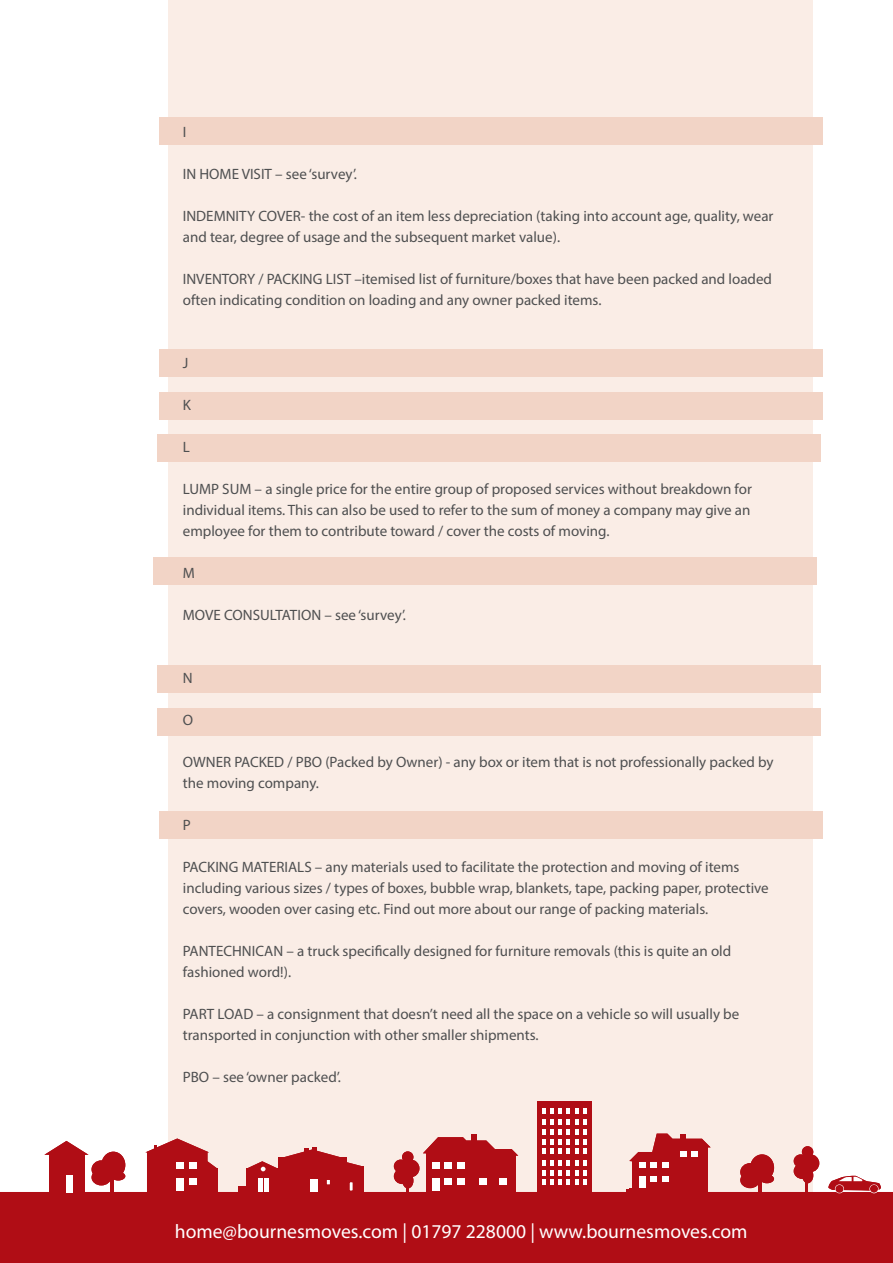
<style>
.page{position:relative;width:893px;height:1263px;background:#fff}
.page>*{position:absolute;margin:0;border:0;box-sizing:border-box;transform-origin:0 0}
.t1{font:19.65px "Myriad Pro";color:#fff}
.t2{font:18px "Myriad Pro";color:#fff}
.t3{font:15px/21px "Myriad Pro";color:#4e4f50}
</style>
<div class="page">
<div style="left:168px;top:0;width:644px;height:1263px;background:#faede6"></div>
<div style="left:157px;top:434px;width:664px;height:27px;background:#f2d4c6"></div>
<div style="left:159px;top:811px;width:663px;height:28px;background:#f2d4c6"></div>
<div style="left:159px;top:117px;width:664px;height:28px;background:#f2d4c6"></div>
<div style="left:159px;top:392px;width:664px;height:28px;background:#f2d4c6"></div>
<div style="left:159px;top:350px;width:664px;height:27px;background:#f2d4c6"></div>
<div style="left:153px;top:557px;width:663px;height:28px;background:#f2d4c6"></div>
<div style="left:157px;top:665px;width:664px;height:28px;background:#f2d4c6"></div>
<div style="left:157px;top:708px;width:664px;height:28px;background:#f2d4c6"></div>
<div style="left:0;top:1192px;width:893px;height:71px;background:#b00d15"></div>
<div style="left:740px;top:1163px;width:20px;height:18px;background:#b00d15;border-radius:50%"></div>
<div style="left:740px;top:1172px;width:20px;height:16px;background:#b00d15;border-radius:50%"></div>
<div style="left:750px;top:1154px;width:24px;height:27px;background:#b00d15;border-radius:50%"></div>
<div style="left:760px;top:1174px;width:14px;height:9px;background:#b00d15;border-radius:50%"></div>
<hr style="left:758px;top:1177px;width:4px;height:20px;background:#b00d15">
<div style="left:802px;top:1146px;width:11px;height:11px;background:#b00d15;border-radius:50%"></div>
<div style="left:794px;top:1154px;width:14px;height:14px;background:#b00d15;border-radius:50%"></div>
<div style="left:802px;top:1154px;width:17px;height:18px;background:#b00d15;border-radius:50%"></div>
<div style="left:794px;top:1163px;width:17px;height:16px;background:#b00d15;border-radius:50%"></div>
<div style="left:802px;top:1168px;width:11px;height:15px;background:#b00d15;border-radius:50%"></div>
<hr style="left:805px;top:1175px;width:3px;height:22px;background:#b00d15">
<svg style="left:828px;top:1175px;width:53px;height:17px"></svg>
<svg style="left:835px;top:1184px;width:9px;height:9px"></svg>
<svg style="left:869px;top:1184px;width:9px;height:9px"></svg>
<div style="left:835px;top:1185px;width:8px;height:8px;background:#b00d15;border-radius:50%"></div>
<div style="left:870px;top:1185px;width:8px;height:8px;background:#b00d15;border-radius:50%"></div>
<div style="left:50px;top:1154px;width:35px;height:43px;background:#b00d15"></div>
<div style="left:182px;top:1168px;width:35px;height:43px;background:#b00d15"></div>
<div style="left:239px;top:1186px;width:35px;height:43px;background:#b00d15"></div>
<div style="left:247px;top:1168px;width:35px;height:43px;background:#b00d15"></div>
<div style="left:278px;top:1157px;width:68px;height:44px;background:#b00d15"></div>
<div style="left:329px;top:1167px;width:35px;height:42px;background:#b00d15"></div>
<div style="left:426px;top:1153px;width:89px;height:43px;background:#b00d15"></div>
<div style="left:632px;top:1159px;width:35px;height:43px;background:#b00d15"></div>
<div style="left:659px;top:1146px;width:48px;height:47px;background:#b00d15"></div>
<svg style="left:44px;top:1141px;width:45px;height:14px"></svg>
<svg style="left:423px;top:1134px;width:95px;height:22px"></svg>
<svg style="left:145px;top:1138px;width:72px;height:63px"></svg>
<div style="left:537px;top:1101px;width:55px;height:96px;background:#b00d15"></div>
<div style="left:66px;top:1175px;width:7px;height:17px;background:#fff"></div>
<div style="left:639px;top:1177px;width:6px;height:11px;background:#fff"></div>
<svg style="left:626px;top:1188px;width:6px;height:5px"></svg>
<svg style="left:542px;top:1108px;width:44px;height:5px"></svg>
<svg style="left:542px;top:1119px;width:44px;height:35px"></svg>
<svg style="left:542px;top:1160px;width:44px;height:25px"></svg>
<svg style="left:651px;top:1177px;width:17px;height:5px"></svg>
<svg style="left:629px;top:1133px;width:82px;height:35px"></svg>
<div style="left:432px;top:1162px;width:7px;height:6px;background:#fff"></div>
<div style="left:445px;top:1162px;width:7px;height:6px;background:#fff"></div>
<div style="left:458px;top:1162px;width:7px;height:6px;background:#fff"></div>
<div style="left:432px;top:1178px;width:7px;height:13px;background:#fff"></div>
<div style="left:445px;top:1178px;width:7px;height:7px;background:#fff"></div>
<div style="left:458px;top:1178px;width:7px;height:7px;background:#fff"></div>
<div style="left:479px;top:1178px;width:7px;height:7px;background:#fff"></div>
<div style="left:500px;top:1178px;width:7px;height:7px;background:#fff"></div>
<div style="left:177px;top:1162px;width:7px;height:6px;background:#fff"></div>
<div style="left:190px;top:1162px;width:7px;height:6px;background:#fff"></div>
<div style="left:177px;top:1178px;width:7px;height:13px;background:#fff"></div>
<div style="left:190px;top:1178px;width:7px;height:6px;background:#fff"></div>
<div style="left:258px;top:1178px;width:5px;height:13px;background:#fff"></div>
<div style="left:264px;top:1178px;width:5px;height:13px;background:#fff"></div>
<div style="left:310px;top:1179px;width:7px;height:12px;background:#fff"></div>
<svg style="left:248px;top:1147px;width:116px;height:38px"></svg>
<div style="left:325px;top:1178px;width:7px;height:8px;border:2px solid #b00d15"></div>
<div style="left:348px;top:1181px;width:6px;height:11px;border:2px solid #b00d15"></div>
<div style="left:92px;top:1160px;width:19px;height:18px;background:#b00d15;border-radius:50%"></div>
<div style="left:92px;top:1169px;width:19px;height:16px;background:#b00d15;border-radius:50%"></div>
<div style="left:101px;top:1152px;width:24px;height:26px;background:#b00d15;border-radius:50%"></div>
<div style="left:111px;top:1172px;width:14px;height:8px;background:#b00d15;border-radius:50%"></div>
<hr style="left:110px;top:1174px;width:3px;height:20px;background:#b00d15">
<div style="left:402px;top:1151px;width:11px;height:12px;background:#b00d15;border-radius:50%"></div>
<div style="left:394px;top:1159px;width:14px;height:14px;background:#b00d15;border-radius:50%"></div>
<div style="left:402px;top:1159px;width:17px;height:18px;background:#b00d15;border-radius:50%"></div>
<div style="left:394px;top:1168px;width:17px;height:16px;background:#b00d15;border-radius:50%"></div>
<div style="left:402px;top:1173px;width:11px;height:15px;background:#b00d15;border-radius:50%"></div>
<hr style="left:406px;top:1181px;width:3px;height:21px;background:#b00d15">
<p class="t3" style="left:183px;top:121px;width:5px">I</p>
<p class="t3" style="left:183px;top:163px;width:176px">IN HOME VISIT – see ‘survey’.</p>
<p class="t3" style="left:183px;top:205px;width:592px">INDEMNITY COVER- the cost of an item less depreciation (taking into account age, quality, wear and tear, degree of usage and the subsequent market value).</p>
<p class="t3" style="left:183px;top:268px;width:591px">INVENTORY / PACKING LIST –itemised list of furniture/boxes that have been packed and loaded often indicating condition on loading and any owner packed items.</p>
<p class="t3" style="left:183px;top:352px;width:7px">J</p>
<p class="t3" style="left:183px;top:394px;width:10px">K</p>
<p class="t3" style="left:183px;top:436px;width:9px">L</p>
<p class="t3" style="left:183px;top:478px;width:571px;text-align:justify">LUMP SUM – a single price for the entire group of proposed services without breakdown for individual items. This can also be used to refer to the sum of money a company may give an employee for them to contribute toward / cover the costs of moving.</p>
<p class="t3" style="left:183px;top:562px;width:14px">M</p>
<p class="t3" style="left:183px;top:604px;width:225px">MOVE CONSULTATION – see ‘survey’.</p>
<p class="t3" style="left:183px;top:667px;width:11px">N</p>
<p class="t3" style="left:183px;top:709px;width:12px">O</p>
<p class="t3" style="left:183px;top:751px;width:592px">OWNER PACKED / PBO (Packed by Owner) - any box or item that is not professionally packed by the moving company.</p>
<p class="t3" style="left:183px;top:814px;width:9px">P</p>
<p class="t3" style="left:183px;top:856px;width:587px">PACKING MATERIALS – any materials used to facilitate the protection and moving of items including various sizes / types of boxes, bubble wrap, blankets, tape, packing paper, protective covers, wooden over casing etc. Find out more about our range of packing materials.</p>
<p class="t3" style="left:183px;top:940px;width:550px">PANTECHNICAN – a truck specifically designed for furniture removals (this is quite an old fashioned word!).</p>
<p class="t3" style="left:183px;top:1003px;width:558px">PART LOAD – a consignment that doesn’t need all the space on a vehicle so will usually be transported in conjunction with other smaller shipments.</p>
<p class="t3" style="left:183px;top:1066px;width:159px">PBO – see ‘owner packed’.</p>
<p class="t1" style="left:175px;top:1219px;width:574px">home@bournesmoves.com | 01797 228000 | www.bournesmoves.com</p>
<p class="t2" style="left:177px;top:1222px;width:521px">home@bournes .co.uk - 0845 070 2007 - www.bounesmoves .com</p>
</div>
